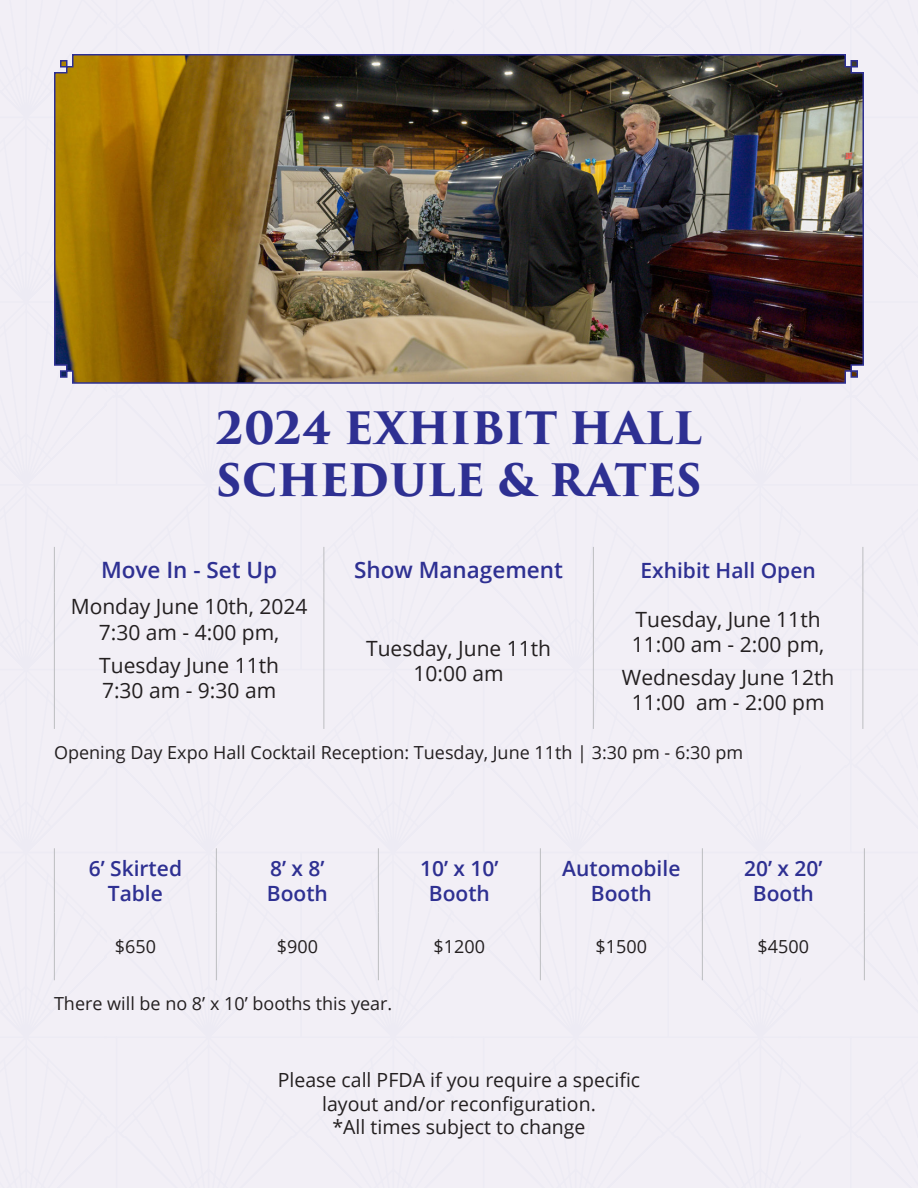
<style>
.page{position:relative;width:918px;height:1188px;background:#f2eff6}
.page>*{position:absolute;margin:0;border:0;box-sizing:border-box;transform-origin:0 0}
.t1{font:700 43.5px "Trajan Pro 3";color:#2e3092}
.t2{font:600 22.5px "Open Sans";color:#2e3092}
.t3{font:21px/25.2px "Open Sans";color:#231f20;text-align:center}
.t4{font:600 21px/25.2px "Open Sans";color:#2e3092;text-align:center}
.t5{font:19.5px "Open Sans";color:#231f20}
.t6{font:18px "Open Sans";color:#231f20}
</style>
<div class="page">
<img style="left:53px;top:53px;width:812px;height:332px">
<hr style="left:54px;top:547px;width:1px;height:45px;background:#bcbdc0">
<hr style="left:324px;top:547px;width:1px;height:45px;background:#bcbdc0">
<hr style="left:593px;top:547px;width:1px;height:45px;background:#bcbdc0">
<hr style="left:862px;top:547px;width:1px;height:45px;background:#bcbdc0">
<hr style="left:54px;top:592px;width:1px;height:137px;background:#bcbdc0">
<hr style="left:324px;top:592px;width:1px;height:137px;background:#bcbdc0">
<hr style="left:593px;top:592px;width:1px;height:137px;background:#bcbdc0">
<hr style="left:862px;top:592px;width:1px;height:137px;background:#bcbdc0">
<hr style="left:54px;top:848px;width:1px;height:64px;background:#bcbdc0">
<hr style="left:216px;top:848px;width:1px;height:64px;background:#bcbdc0">
<hr style="left:378px;top:848px;width:1px;height:64px;background:#bcbdc0">
<hr style="left:540px;top:848px;width:1px;height:64px;background:#bcbdc0">
<hr style="left:702px;top:848px;width:1px;height:64px;background:#bcbdc0">
<hr style="left:864px;top:848px;width:1px;height:64px;background:#bcbdc0">
<hr style="left:54px;top:912px;width:1px;height:68px;background:#bcbdc0">
<hr style="left:216px;top:912px;width:1px;height:68px;background:#bcbdc0">
<hr style="left:378px;top:912px;width:1px;height:68px;background:#bcbdc0">
<hr style="left:540px;top:912px;width:1px;height:68px;background:#bcbdc0">
<hr style="left:702px;top:912px;width:1px;height:68px;background:#bcbdc0">
<hr style="left:864px;top:912px;width:1px;height:68px;background:#bcbdc0">
<p class="t1" style="left:216px;top:396px;width:488px">2024 EXHIBIT HALL</p>
<p class="t1" style="left:216px;top:448px;width:487px">SCHEDULE &amp; RATES</p>
<p class="t2" style="left:101px;top:555px;width:178px">Move In - Set Up</p>
<p class="t2" style="left:354px;top:555px;width:210px">Show Management</p>
<p class="t4" style="left:640px;top:557px;width:177px">Exhibit Hall Open</p>
<p class="t3" style="left:71px;top:594px;width:238px">Monday June 10th, 2024<br>7:30 am - 4:00 pm,</p>
<p class="t3" style="left:99px;top:652px;width:181px">Tuesday June 11th</p>
<p class="t3" style="left:102px;top:677px;width:176px">7:30 am - 9:30 am</p>
<p class="t3" style="left:636px;top:606px;width:187px">Tuesday, June 11th</p>
<p class="t3" style="left:622px;top:627px;width:214px;line-height:33px">11:00 am - 2:00 pm,<br>Wednesday June 12th</p>
<p class="t3" style="left:632px;top:690px;width:194px">11:00 am - 2:00 pm</p>
<p class="t6" style="left:54px;top:740px;width:691px">Opening Day Expo Hall Cocktail Reception: Tuesday, June 11th | 3:30 pm - 6:30 pm</p>
<p class="t3" style="left:366px;top:635px;width:187px">Tuesday, June 11th</p>
<p class="t3" style="left:413px;top:660px;width:92px">10:00 am</p>
<p class="t4" style="left:89px;top:855px;width:95px">6’ Skirted</p>
<p class="t4" style="left:108px;top:880px;width:57px">Table</p>
<p class="t4" style="left:270px;top:855px;width:56px">8’ x 8’</p>
<p class="t4" style="left:267px;top:880px;width:63px">Booth</p>
<p class="t4" style="left:420px;top:855px;width:80px">10’ x 10’</p>
<p class="t4" style="left:429px;top:880px;width:63px">Booth</p>
<p class="t4" style="left:562px;top:855px;width:120px">Automobile<br>Booth</p>
<p class="t4" style="left:744px;top:855px;width:80px">20’ x 20’</p>
<p class="t4" style="left:753px;top:880px;width:63px">Booth</p>
<p class="t6" style="left:115px;top:934px;width:43px">$650</p>
<p class="t6" style="left:277px;top:934px;width:43px">$900</p>
<p class="t6" style="left:434px;top:934px;width:53px">$1200</p>
<p class="t6" style="left:596px;top:934px;width:53px">$1500</p>
<p class="t6" style="left:758px;top:934px;width:53px">$4500</p>
<p class="t6" style="left:54px;top:991px;width:340px">There will be no 8’ x 10’ booths this year.</p>
<p class="t5" style="left:278px;top:1067px;width:364px">Please call PFDA if you require a specific</p>
<p class="t5" style="left:322px;top:1090px;width:275px">layout and/or reconfiguration.</p>
<p class="t5" style="left:332px;top:1114px;width:255px">*All times subject to change</p>
</div>
